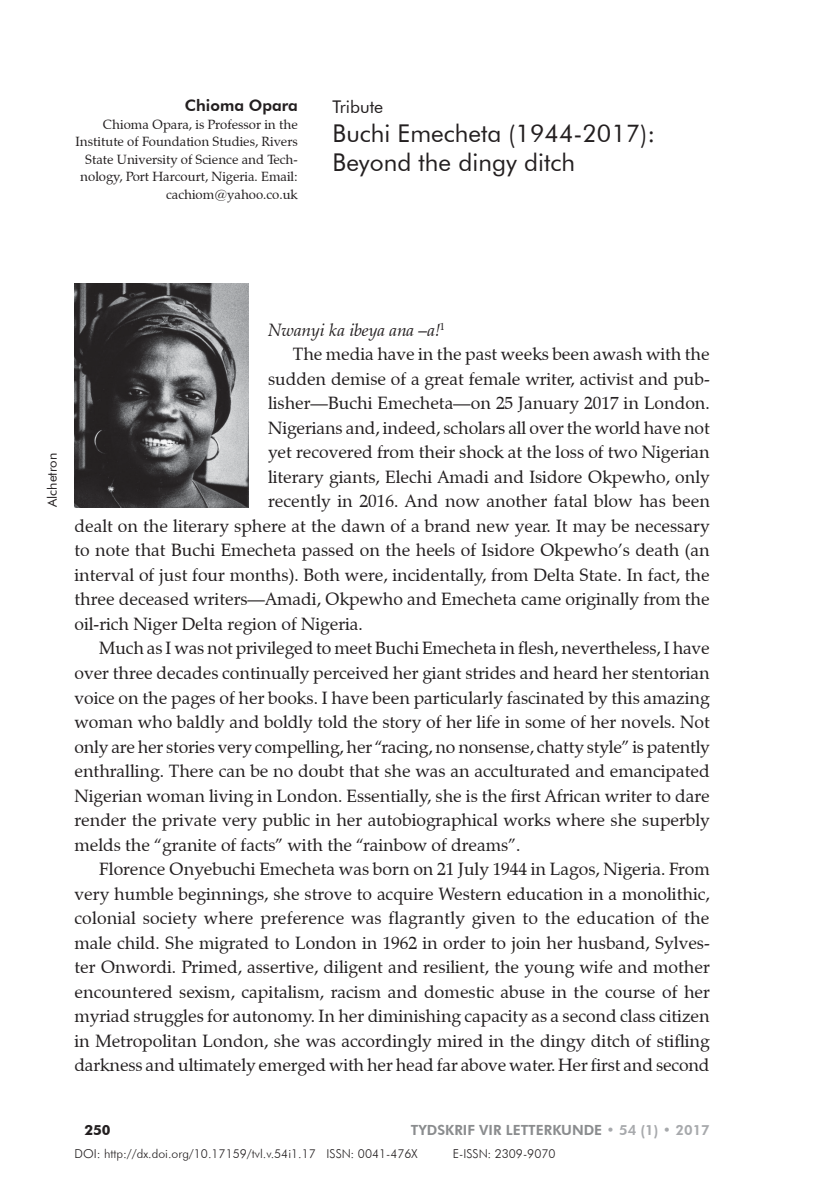
<style>
.page{position:relative;width:824px;height:1191px;background:#fff}
.page>*{position:absolute;margin:0;border:0;box-sizing:border-box;transform-origin:0 0}
.Subhead_2{font:24.5px/29.4px "Futura BT";color:#231f20}
.Body_text{font:17.5px/24.5px "Zapf Calligraphic 801 BT";color:#231f20;text-align:justify}
.Body_one{font:italic 17.5px "Zapf Calligraphic 801 BT";color:#231f20}
.Subhead_3{font:17.5px "Futura BT";color:#231f20}
.Outeur{font:800 15.75px "Futura BT";color:#231f20}
.t1{font:800 14px "Futura BT";color:#8a8c8e}
.t2{font:700 14px "Futura BT";color:#231f20}
.Body_outeur_klein{font:13.12px/17.5px "Zapf Calligraphic 801 BT";color:#231f20;text-align:right}
.t3{font:13.12px "Futura BT";color:#231f20}
.DOI{font:300 12.25px "Futura BT";color:#231f20}
.s1{color:#a7a9ac}
</style>
<div class="page">
<img style="left:74px;top:284px;width:174px;height:223px">
<p class="Outeur" style="left:185px;top:96px;width:114px">Chioma Opara</p>
<p class="Body_outeur_klein" style="left:76px;top:115px;width:224px">Chioma Opara, is Professor in the Institute of Foundation Studies, Rivers State University of Science and Tech&shy;nology, Port Harcourt, Nigeria. Email: cachiom@yahoo.co.uk</p>
<p class="Subhead_3" style="left:332px;top:96px;width:52px">Tribute</p>
<p class="Subhead_2" style="left:332px;top:118px;width:324px">Buchi Emecheta (1944-2017):<br>Beyond the dingy ditch</p>
<p class="t3" style="left:44px;top:507px;width:56px;rotate:-90deg">Alchetron</p>
<p class="Body_one" style="left:268px;top:319px;width:178px">Nwanyi ka ibeya ana –a!<sup>1</sup></p>
<p class="Body_text" style="left:293px;top:342px;width:418px">The media have in the past weeks been awash with the</p>
<p class="Body_text" style="left:268px;top:366px;width:443px">sudden demise of a great female writer, activist and pub-</p>
<p class="Body_text" style="left:268px;top:391px;width:443px">lisher—Buchi Emecheta—on 25 January 2017 in London.</p>
<p class="Body_text" style="left:268px;top:415px;width:443px">Nigerians and, indeed, scholars all over the world have not</p>
<p class="Body_text" style="left:268px;top:440px;width:443px">yet recovered from their shock at the loss of two Nigerian</p>
<p class="Body_text" style="left:268px;top:464px;width:443px">literary giants, Elechi Amadi and Isidore Okpewho, only</p>
<p class="Body_text" style="left:268px;top:489px;width:443px">recently in 2016. And now another fatal blow has been</p>
<p class="Body_text" style="left:74px;top:513px;width:636px">dealt on the literary sphere at the dawn of a brand new year. It may be necessary</p>
<p class="Body_text" style="left:74px;top:538px;width:636px">to note that Buchi Emecheta passed on the heels of Isidore Okpewho’s death (an</p>
<p class="Body_text" style="left:74px;top:562px;width:636px">interval of just four months). Both were, incidentally, from Delta State. In fact, the</p>
<p class="Body_text" style="left:74px;top:587px;width:636px">three deceased writers—Amadi, Okpewho and Emecheta came originally from the</p>
<p class="Body_text" style="left:74px;top:611px;width:290px">oil-rich Niger Delta region of Nigeria.</p>
<p class="Body_text" style="left:74px;top:636px;width:637px;text-indent:25px">Much as I was not privileged to meet Buchi Emecheta in flesh, nevertheless, I have over three decades continually perceived her giant strides and heard her stentorian voice on the pages of her books. I have been particularly fascinated by this amazing woman who baldly and boldly told the story of her life in some of her novels. Not only are her stories very compelling, her “racing, no nonsense, chatty style” is patently enthralling. There can be no doubt that she was an acculturated and emancipated Nigerian woman living in London. Essentially, she is the first African writer to dare render the private very public in her autobiographical works where she superbly melds the “granite of facts” with the “rainbow of dreams”.</p>
<p class="Body_text" style="left:74px;top:856px;width:637px;text-indent:25px">Florence Onyebuchi Emecheta was born on 21 July 1944 in Lagos, Nigeria. From very humble beginnings, she strove to acquire Western education in a monolithic, colonial society where preference was flagrantly given to the education of the male child. She migrated to London in 1962 in order to join her husband, Sylves&shy;ter Onwordi. Primed, assertive, diligent and resilient, the young wife and mother encountered sexism, capitalism, racism and domestic abuse in the course of her myriad struggles for autonomy. In her diminishing capacity as a second class citizen in Metropolitan London, she was accordingly mired in the dingy ditch of stifling darkness and ultimately emerged with her head far above water. Her first and second</p>
<p class="t2" style="left:84px;top:1121px;width:28px">250</p>
<p class="t1" style="left:411px;top:1121px;width:300px">TYDSKRIF VIR LETTERKUNDE <span class="s1">• 54 (1) • 2017</span></p>
<p class="DOI" style="left:74px;top:1146px;width:344px">DOI: http://dx.doi.org/10.17159/tvl.v.54i1.17 ISSN: 0041-476X</p>
<p class="DOI" style="left:452px;top:1146px;width:104px">E-ISSN: 2309-9070</p>
</div>
